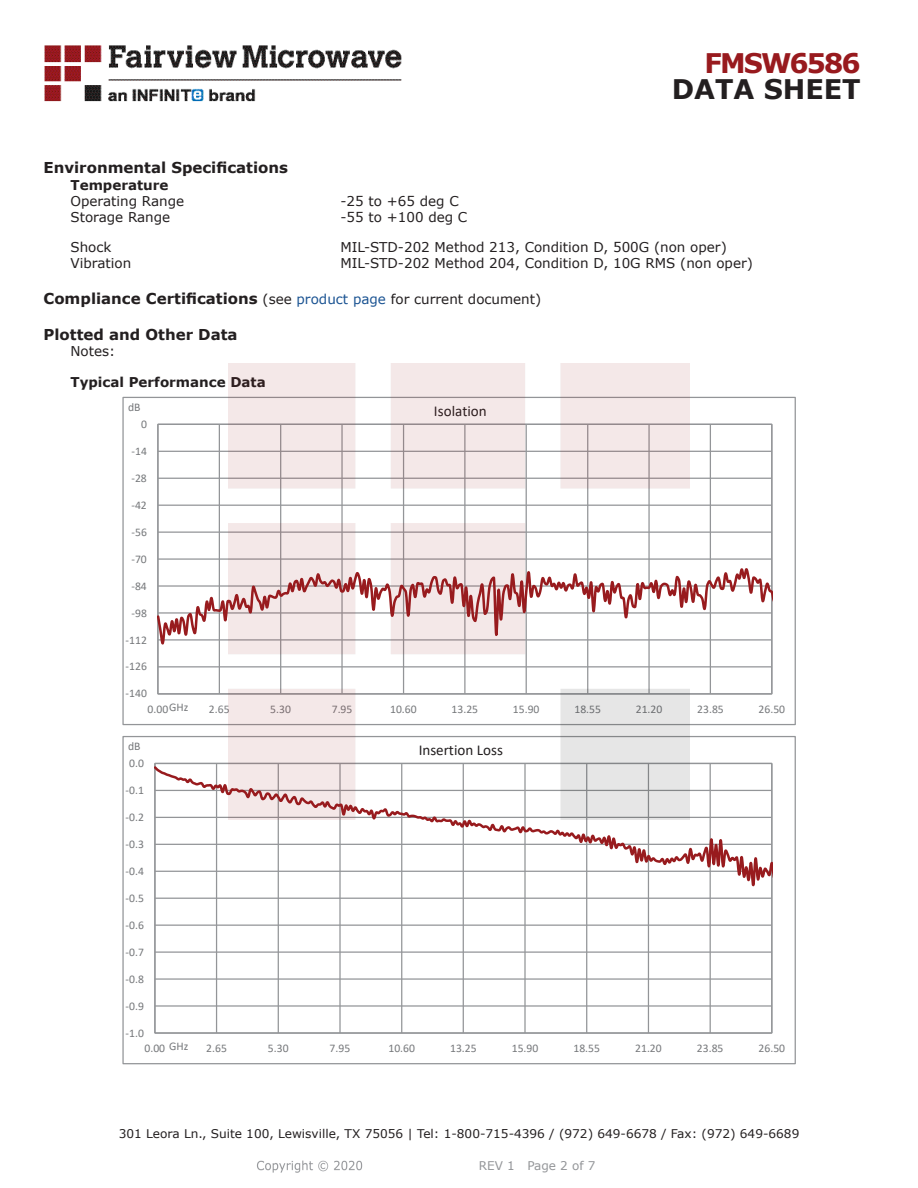
<style>
.page{position:relative;width:918px;height:1188px;background:#fff}
.page>*{position:absolute;margin:0;border:0;box-sizing:border-box;transform-origin:0 0}
.t1{font:700 27px "Verdana";color:#231f20}
.FM{font:700 27px "Verdana";letter-spacing:-.07em;color:#981a1e}
.t2{font:15.15px "Calibri";color:#231f20}
.Head1_for_Compliance{font:700 15px "Verdana";color:#231f20}
.Head1{font:700 15px "Verdana";color:#231f20}
.Specs_Para{font:13.5px "Verdana";color:#231f20}
.Head2{font:700 13.5px "Verdana";color:#231f20}
.Head2_after_Head1{font:700 13.5px "Verdana";color:#231f20}
.t3{font:12px "Verdana";color:#231f20}
.REV_Info{font:12px "Verdana";color:#939598}
.t4{font:11.7px "Calibri";color:#76787b}
.s1{font-weight:400;font-size:13.5px}
.s2{font-weight:400;font-size:13.5px;color:#1a5392}
</style>
<div class="page">
<hr style="left:158px;top:666px;width:614px;height:1px;background:#939598">
<hr style="left:158px;top:478px;width:614px;height:1px;background:#939598">
<hr style="left:158px;top:451px;width:614px;height:1px;background:#939598">
<hr style="left:219px;top:424px;width:1px;height:270px;background:#939598">
<hr style="left:710px;top:424px;width:1px;height:270px;background:#939598">
<hr style="left:157px;top:424px;width:2px;height:270px;background:#939598">
<svg style="left:158px;top:493px;width:615px;height:151px"></svg>
<hr style="left:154px;top:763px;width:2px;height:270px;background:#939598">
<svg style="left:155px;top:764px;width:618px;height:270px"></svg>
<img style="left:257px;top:1160px;width:106px;height:13px">
<img style="left:228px;top:364px;width:462px;height:456px">
<img style="left:44px;top:45px;width:358px;height:57px">
<p class="FM" style="left:704px;top:44px;width:158px">FMSW6586</p>
<p class="t1" style="left:672px;top:70px;width:191px">DATA SHEET</p>
<p class="Head1" style="left:44px;top:157px;width:246px">Environmental Specifications</p>
<p class="Head2_after_Head1" style="left:70px;top:175px;width:100px">Temperature</p>
<p class="Specs_Para" style="left:70px;top:192px;width:115px">Operating Range</p>
<p class="Specs_Para" style="left:340px;top:192px;width:120px">-25 to +65 deg C</p>
<p class="Specs_Para" style="left:70px;top:208px;width:101px">Storage Range</p>
<p class="Specs_Para" style="left:340px;top:208px;width:128px">-55 to +100 deg C</p>
<p class="Specs_Para" style="left:70px;top:238px;width:42px">Shock</p>
<p class="Specs_Para" style="left:340px;top:238px;width:388px">MIL-STD-202 Method 213, Condition D, 500G (non oper)</p>
<p class="Specs_Para" style="left:70px;top:254px;width:62px">Vibration</p>
<p class="Specs_Para" style="left:340px;top:254px;width:414px">MIL-STD-202 Method 204, Condition D, 10G RMS (non oper)</p>
<p class="Head1_for_Compliance" style="left:44px;top:288px;width:499px">Compliance Certifications <span class="s1">(see</span> <span class="s2">product page</span> <span class="s1">for current document)</span></p>
<p class="Head1_for_Compliance" style="left:44px;top:324px;width:196px">Plotted and Other Data</p>
<p class="Specs_Para" style="left:70px;top:342px;width:46px">Notes:</p>
<p class="Head2" style="left:70px;top:373px;width:197px">Typical Performance Data</p>
<p class="t4" style="left:128px;top:399px;width:14px">dB</p>
<p class="t4" style="left:141px;top:416px;width:7px">0</p>
<p class="t4" style="left:132px;top:443px;width:17px">-14</p>
<p class="t4" style="left:132px;top:470px;width:17px">-28</p>
<p class="t4" style="left:132px;top:497px;width:17px">-42</p>
<p class="t4" style="left:132px;top:524px;width:17px">-56</p>
<p class="t4" style="left:132px;top:551px;width:17px">-70</p>
<p class="t4" style="left:132px;top:578px;width:17px">-84</p>
<p class="t4" style="left:132px;top:605px;width:17px">-98</p>
<p class="t4" style="left:126px;top:632px;width:23px">-112</p>
<p class="t4" style="left:126px;top:658px;width:23px">-126</p>
<p class="t4" style="left:126px;top:685px;width:23px">-140</p>
<p class="t2" style="left:434px;top:400px;width:54px">Isolation</p>
<p class="t4" style="left:169px;top:699px;width:21px">GHz</p>
<p class="t4" style="left:147px;top:701px;width:22px">0.00</p>
<p class="t4" style="left:209px;top:701px;width:22px">2.65</p>
<p class="t4" style="left:270px;top:701px;width:22px">5.30</p>
<p class="t4" style="left:332px;top:701px;width:22px">7.95</p>
<p class="t4" style="left:390px;top:701px;width:28px">10.60</p>
<p class="t4" style="left:452px;top:701px;width:28px">13.25</p>
<p class="t4" style="left:513px;top:701px;width:28px">15.90</p>
<p class="t4" style="left:574px;top:701px;width:28px">18.55</p>
<p class="t4" style="left:636px;top:701px;width:28px">21.20</p>
<p class="t4" style="left:697px;top:701px;width:28px">23.85</p>
<p class="t4" style="left:759px;top:701px;width:28px">26.50</p>
<p class="t4" style="left:128px;top:738px;width:14px">dB</p>
<p class="t4" style="left:129px;top:755px;width:16px">0.0</p>
<p class="t4" style="left:126px;top:782px;width:20px">-0.1</p>
<p class="t4" style="left:126px;top:809px;width:20px">-0.2</p>
<p class="t4" style="left:126px;top:836px;width:20px">-0.3</p>
<p class="t4" style="left:126px;top:863px;width:20px">-0.4</p>
<p class="t4" style="left:126px;top:890px;width:20px">-0.5</p>
<p class="t4" style="left:126px;top:917px;width:20px">-0.6</p>
<p class="t4" style="left:126px;top:944px;width:20px">-0.7</p>
<p class="t4" style="left:126px;top:971px;width:20px">-0.8</p>
<p class="t4" style="left:126px;top:998px;width:20px">-0.9</p>
<p class="t4" style="left:126px;top:1025px;width:20px">-1.0</p>
<p class="t2" style="left:419px;top:740px;width:86px">Insertion Loss</p>
<p class="t4" style="left:169px;top:1038px;width:21px">GHz</p>
<p class="t4" style="left:145px;top:1040px;width:22px">0.00</p>
<p class="t4" style="left:206px;top:1040px;width:22px">2.65</p>
<p class="t4" style="left:268px;top:1040px;width:22px">5.30</p>
<p class="t4" style="left:330px;top:1040px;width:22px">7.95</p>
<p class="t4" style="left:388px;top:1040px;width:28px">10.60</p>
<p class="t4" style="left:450px;top:1040px;width:28px">13.25</p>
<p class="t4" style="left:512px;top:1040px;width:28px">15.90</p>
<p class="t4" style="left:573px;top:1040px;width:28px">18.55</p>
<p class="t4" style="left:635px;top:1040px;width:28px">21.20</p>
<p class="t4" style="left:697px;top:1040px;width:28px">23.85</p>
<p class="t4" style="left:759px;top:1040px;width:28px">26.50</p>
<p class="t3" style="left:119px;top:1125px;width:682px">301 Leora Ln., Suite 100, Lewisville, TX 75056 | Tel: 1-800-715-4396 / (972) 649-6678 / Fax: (972) 649-6689</p>
<p class="REV_Info" style="left:479px;top:1157px;width:118px">REV 1 Page 2 of 7</p>
</div>
